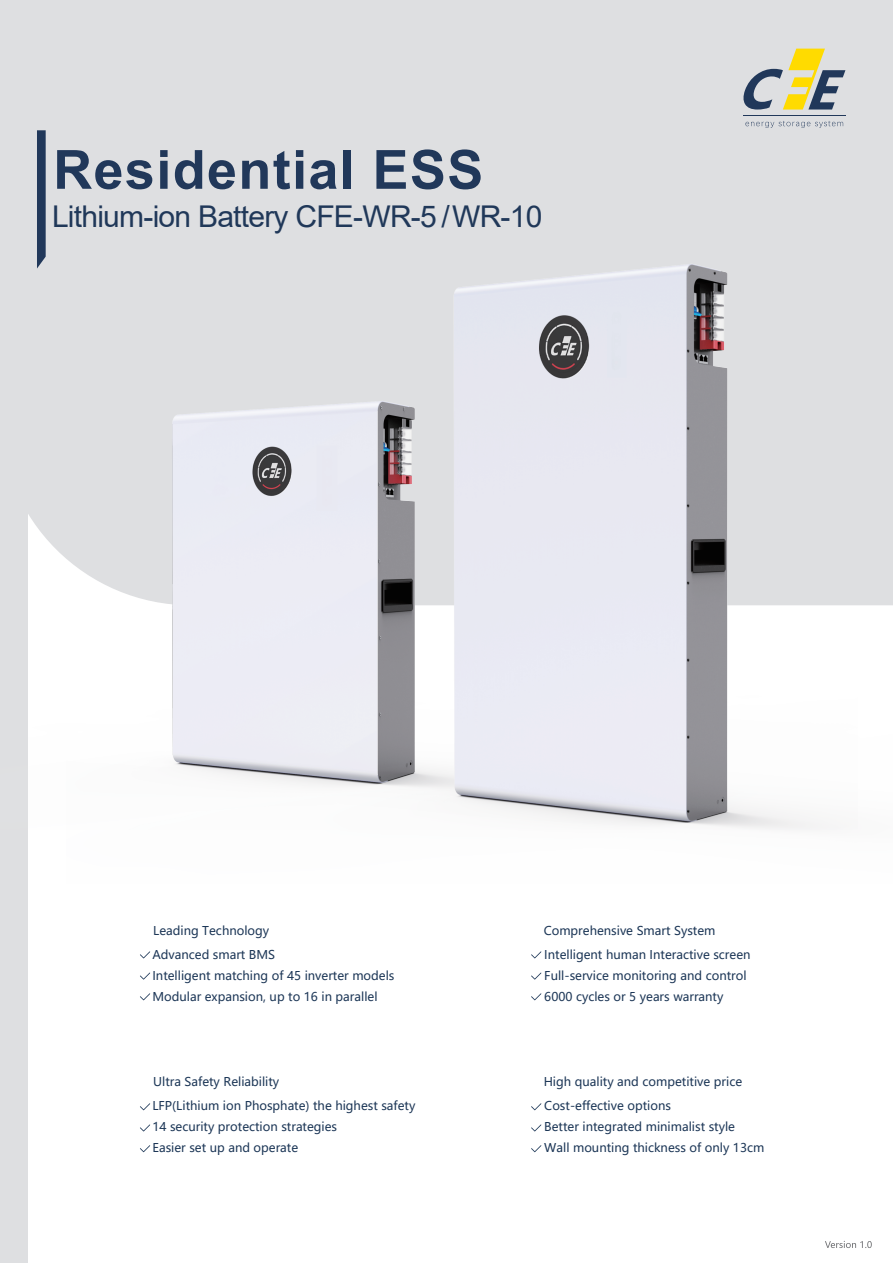
<style>
.page{position:relative;width:893px;height:1263px;background:#fff}
.page>*{position:absolute;margin:0;border:0;box-sizing:border-box;transform-origin:0 0}
.t1{font:700 54px "Arial";letter-spacing:.025em;color:#21385a}
.t2{font:30px "Arial";letter-spacing:-.025em;color:#203859}
.t3{font:12px/21px "Microsoft Ya Hei";color:#1d3757}
</style>
<div class="page">
<div style="left:27px;top:0;width:866px;height:301px;background:#dedfe1"></div>
<svg style="left:37px;top:130px;width:9px;height:138px"></svg>
<div style="left:0;top:0;width:27px;height:1263px;background:#dedfe1"></div>
<svg style="left:745px;top:121px;width:98px;height:7px"></svg>
<hr style="left:743px;top:116px;width:103px;height:1px;background:#21385a">
<svg style="left:743px;top:49px;width:102px;height:61px"></svg>
<svg style="left:140px;top:951px;width:10px;height:7px"></svg>
<svg style="left:140px;top:972px;width:10px;height:7px"></svg>
<svg style="left:140px;top:993px;width:10px;height:7px"></svg>
<svg style="left:531px;top:951px;width:10px;height:7px"></svg>
<svg style="left:531px;top:972px;width:10px;height:7px"></svg>
<svg style="left:531px;top:993px;width:10px;height:7px"></svg>
<svg style="left:140px;top:1103px;width:10px;height:7px"></svg>
<svg style="left:140px;top:1124px;width:10px;height:7px"></svg>
<svg style="left:140px;top:1145px;width:10px;height:7px"></svg>
<svg style="left:531px;top:1103px;width:10px;height:7px"></svg>
<svg style="left:531px;top:1124px;width:10px;height:7px"></svg>
<svg style="left:531px;top:1145px;width:10px;height:7px"></svg>
<img style="left:66px;top:205px;width:827px;height:625px">
<svg style="left:825px;top:1241px;width:47px;height:7px"></svg>
<h1 class="t1" style="left:53px;top:132px;width:432px">Residential ESS</h1>
<h2 class="t2" style="left:52px;top:196px;width:492px">Lithium-ion Battery CFE-WR-5 / WR-10</h2>
<p class="t3" style="left:153px;top:919px;width:118px">Leading Technology</p>
<p class="t3" style="left:544px;top:919px;width:173px">Comprehensive Smart System</p>
<p class="t3" style="left:152px;top:943px;width:244px">Advanced smart BMS<br>Intelligent matching of 45 inverter models<br>Modular expansion, up to 16 in parallel</p>
<p class="t3" style="left:544px;top:943px;width:208px">Intelligent human Interactive screen<br>Full-service monitoring and control<br>6000 cycles or 5 years warranty</p>
<p class="t3" style="left:153px;top:1071px;width:128px">Ultra Safety Reliability</p>
<p class="t3" style="left:544px;top:1071px;width:200px">High quality and competitive price</p>
<p class="t3" style="left:152px;top:1095px;width:264px">LFP(Lithium ion Phosphate) the highest safety<br>14 security protection strategies<br>Easier set up and operate</p>
<p class="t3" style="left:544px;top:1095px;width:221px">Cost-effective options<br>Better integrated minimalist style<br>Wall mounting thickness of only 13cm</p>
</div>
